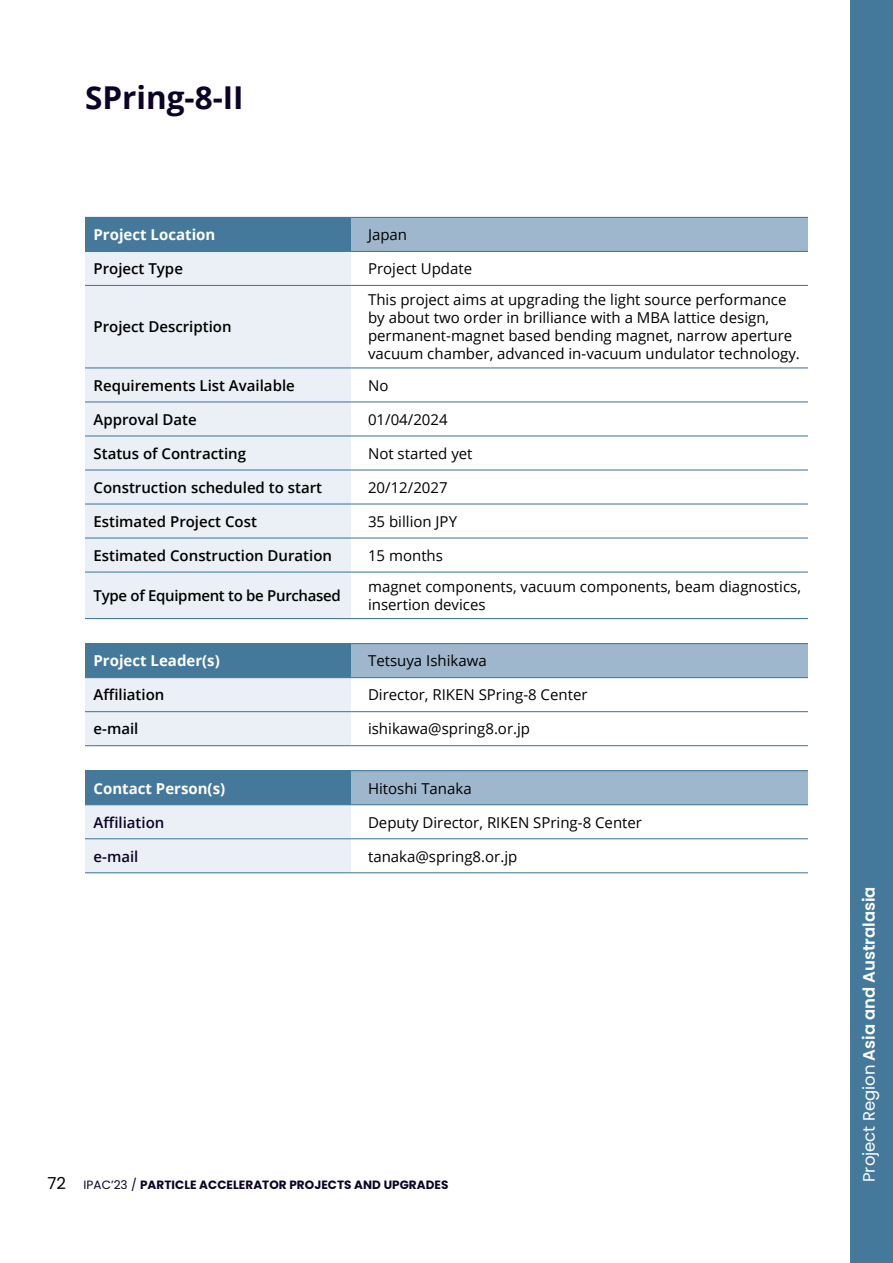
<style>
.page{position:relative;width:893px;height:1263px;background:#fff}
.page>*{position:absolute;margin:0;border:0;box-sizing:border-box;transform-origin:0 0}
.t1{font:700 31.5px "Open Sans";color:#0c0327}
.t2{font:600 16.5px "Poppins";color:#fff}
.t3{font:15px/18px "Open Sans";color:#000}
.t4{font:600 15px "Open Sans";color:#000}
.t5{font:700 15px "Open Sans";color:#fff}
.t6{font:600 15px "Open Sans";letter-spacing:-.02em;color:#000}
.t7{font:600 15px "Open Sans";color:#0c0327}
.t8{font:700 12px "Poppins";letter-spacing:.005em;color:#0c0327}
.s1{font-weight:400;font-size:16.5px;color:#000}
.s2{font-weight:400}
</style>
<div class="page">
<div style="left:850px;top:0;width:43px;height:1263px;background:#44799c"></div>
<div style="left:85px;top:217px;width:266px;height:34px;background:#44799c"></div>
<div style="left:351px;top:217px;width:457px;height:34px;background:#9fb7cd"></div>
<div style="left:85px;top:252px;width:266px;height:366px;background:#ebf0f6"></div>
<hr style="left:351px;top:217px;width:457px;height:1px;background:#44799c">
<hr style="left:85px;top:251px;width:266px;height:1px;background:#44799c">
<hr style="left:351px;top:251px;width:457px;height:1px;background:#44799c">
<hr style="left:85px;top:285px;width:266px;height:1px;background:#44799c">
<hr style="left:351px;top:285px;width:457px;height:1px;background:#44799c">
<hr style="left:85px;top:367px;width:266px;height:1px;background:#44799c">
<hr style="left:351px;top:367px;width:457px;height:1px;background:#44799c">
<hr style="left:85px;top:401px;width:266px;height:1px;background:#44799c">
<hr style="left:351px;top:401px;width:457px;height:1px;background:#44799c">
<hr style="left:85px;top:435px;width:266px;height:1px;background:#44799c">
<hr style="left:351px;top:435px;width:457px;height:1px;background:#44799c">
<hr style="left:85px;top:469px;width:266px;height:1px;background:#44799c">
<hr style="left:351px;top:469px;width:457px;height:1px;background:#44799c">
<hr style="left:85px;top:503px;width:266px;height:1px;background:#44799c">
<hr style="left:351px;top:503px;width:457px;height:1px;background:#44799c">
<hr style="left:85px;top:537px;width:266px;height:2px;background:#44799c">
<hr style="left:351px;top:537px;width:457px;height:2px;background:#44799c">
<hr style="left:85px;top:571px;width:266px;height:2px;background:#44799c">
<hr style="left:351px;top:571px;width:457px;height:2px;background:#44799c">
<hr style="left:85px;top:618px;width:266px;height:1px;background:#44799c">
<hr style="left:351px;top:618px;width:457px;height:1px;background:#44799c">
<div style="left:85px;top:644px;width:266px;height:34px;background:#44799c"></div>
<div style="left:351px;top:644px;width:457px;height:34px;background:#9fb7cd"></div>
<div style="left:85px;top:678px;width:266px;height:67px;background:#ebf0f6"></div>
<hr style="left:85px;top:643px;width:266px;height:1px;background:#44799c">
<hr style="left:351px;top:643px;width:457px;height:1px;background:#44799c">
<hr style="left:351px;top:677px;width:457px;height:1px;background:#44799c">
<hr style="left:85px;top:711px;width:266px;height:1px;background:#44799c">
<hr style="left:351px;top:711px;width:457px;height:1px;background:#44799c">
<hr style="left:85px;top:745px;width:266px;height:1px;background:#44799c">
<hr style="left:351px;top:745px;width:457px;height:1px;background:#44799c">
<div style="left:85px;top:771px;width:266px;height:34px;background:#44799c"></div>
<div style="left:351px;top:771px;width:457px;height:34px;background:#9fb7cd"></div>
<div style="left:85px;top:805px;width:266px;height:67px;background:#ebf0f6"></div>
<hr style="left:85px;top:770px;width:266px;height:1px;background:#44799c">
<hr style="left:351px;top:770px;width:457px;height:1px;background:#44799c">
<hr style="left:351px;top:804px;width:457px;height:1px;background:#44799c">
<hr style="left:351px;top:838px;width:457px;height:1px;background:#44799c">
<hr style="left:351px;top:872px;width:457px;height:1px;background:#44799c">
<hr style="left:85px;top:838px;width:266px;height:1px;background:#44799c">
<hr style="left:85px;top:872px;width:266px;height:1px;background:#44799c">
<h1 class="t1" style="left:85px;top:75px;width:160px">SPring-8-II</h1>
<p class="t5" style="left:94px;top:224px;width:123px">Project Location</p>
<p class="t3" style="left:368px;top:225px;width:41px">Japan</p>
<p class="t4" style="left:94px;top:258px;width:91px">Project Type</p>
<p class="t3" style="left:368px;top:259px;width:106px">Project Update</p>
<p class="t4" style="left:94px;top:317px;width:140px">Project Description</p>
<p class="t3" style="left:368px;top:291px;width:433px">This project aims at upgrading the light source performance by about two order in brilliance with a MBA lattice design, permanent-magnet based bending magnet, narrow aperture vacuum chamber, advanced in-vacuum undulator technology.</p>
<p class="t4" style="left:94px;top:375px;width:203px">Requirements List Available</p>
<p class="t3" style="left:368px;top:376px;width:22px">No</p>
<p class="t4" style="left:94px;top:409px;width:105px">Approval Date</p>
<p class="t3" style="left:368px;top:410px;width:81px">01/04/2024</p>
<p class="t4" style="left:94px;top:443px;width:154px">Status of Contracting</p>
<p class="t3" style="left:368px;top:444px;width:106px">Not started yet</p>
<p class="t4" style="left:94px;top:477px;width:230px">Construction scheduled to start</p>
<p class="t3" style="left:368px;top:478px;width:81px">20/12/2027</p>
<p class="t4" style="left:94px;top:511px;width:165px">Estimated Project Cost</p>
<p class="t3" style="left:368px;top:512px;width:91px">35 billion JPY</p>
<p class="t4" style="left:94px;top:545px;width:240px">Estimated Construction Duration</p>
<p class="t3" style="left:368px;top:546px;width:76px">15 months</p>
<p class="t6" style="left:94px;top:585px;width:249px">Type of Equipment to be Purchased</p>
<p class="t3" style="left:368px;top:577px;width:434px">magnet components, vacuum components, beam diagnostics, insertion devices</p>
<p class="t5" style="left:94px;top:650px;width:128px">Project Leader(s)</p>
<p class="t3" style="left:368px;top:651px;width:120px">Tetsuya Ishikawa</p>
<p class="t4" style="left:94px;top:685px;width:72px">Affiliation</p>
<p class="t3" style="left:368px;top:685px;width:221px">Director, RIKEN SPring-8 Center</p>
<p class="t4" style="left:94px;top:719px;width:46px">e-mail</p>
<p class="t3" style="left:368px;top:719px;width:164px">ishikawa@spring8.or.jp</p>
<p class="t5" style="left:94px;top:777px;width:133px">Contact Person(s)</p>
<p class="t3" style="left:368px;top:779px;width:105px">Hitoshi Tanaka</p>
<p class="t7" style="left:94px;top:812px;width:72px">Affiliation</p>
<p class="t3" style="left:368px;top:813px;width:276px">Deputy Director, RIKEN SPring-8 Center</p>
<p class="t7" style="left:94px;top:846px;width:46px">e-mail</p>
<p class="t3" style="left:368px;top:847px;width:151px">tanaka@spring8.or.jp</p>
<p class="t8" style="left:48px;top:1178px;width:402px"><span class="s1">72</span> <span class="s2">IPAC’23 /</span> PARTICLE ACCELERATOR PROJECTS AND UPGRADES</p>
<p class="t2" style="left:859px;top:1182px;width:297px;rotate:-90deg"><span class="s2">Project Region</span> Asia and Australasia</p>
</div>
